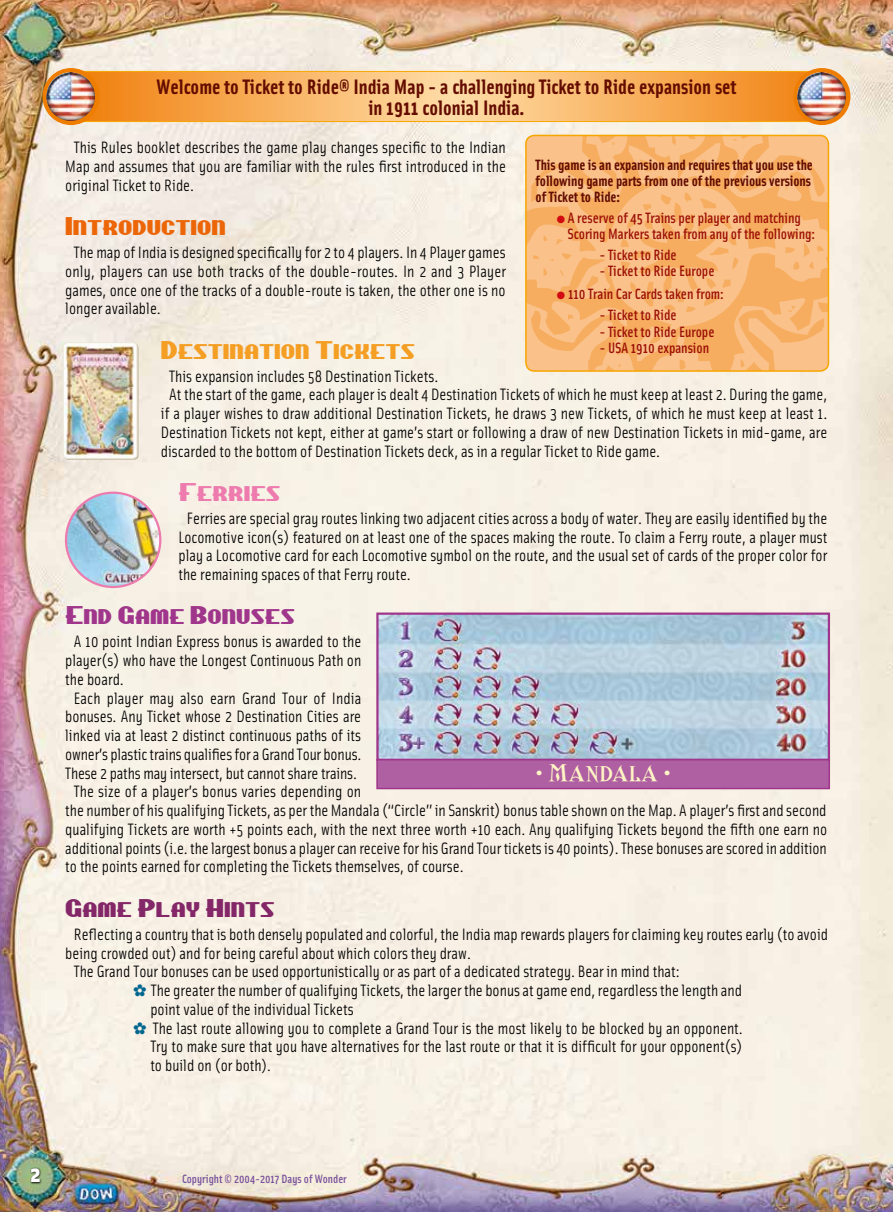
<style>
.page{position:relative;width:893px;height:1212px;background:#fff}
.page>*{position:absolute;margin:0;border:0;box-sizing:border-box;transform-origin:0 0}
.t1{font:900 22.5px "Solex OT";color:#fff}
.t2{font:21.6px "Chippewa Falls NF";color:#f59e24;scale:1.18 1}
.t3{font:21.6px "Chippewa Falls NF";color:#9f368b;scale:1.18 1}
.t4{font:21.6px "Chippewa Falls NF";color:#842768;scale:1.18 1}
.t5{font:21.6px "Chippewa Falls NF";color:#ec6608;scale:1.18 1}
.t6{font:21.6px "Chippewa Falls NF";color:#ee7bae;scale:1.18 1}
.t7{font:700 21px/21px "Solex OT";color:#640c00;text-align:center}
.t8{font:20.25px "Shangri La NF Small Caps";color:#fff5c5}
.t9{font:16.5px/18.8px "Solex OT";color:#000;text-align:justify}
.t10{font:500 15px/16.5px "Solex OT";letter-spacing:-.005em;color:#9c1006}
.t11{font:700 15px/15.8px "Solex OT";letter-spacing:-.005em;color:#640c00}
.t12{font:500 12px "Solex OT";color:#78509c}
.s1{font-size:15.75px}
.s2{color:#d20a11}
</style>
<div class="page">
<img style="left:0;top:0;width:893px;height:1212px">
<svg style="left:30px;top:1167px;width:12px;height:17px"></svg>
<svg style="left:88px;top:73px;width:717px;height:47px;background:#f8b160"></svg>
<div style="left:70px;top:71px;width:761px;height:51px;border:1px solid #f7a600;border-radius:13px"></div>
<div style="left:43px;top:68px;width:57px;height:57px;background:#ef7d00;border-radius:50%"></div>
<img style="left:46px;top:72px;width:49px;height:49px;border-radius:24px">
<div style="left:793px;top:68px;width:57px;height:57px;background:#ef7d00;border-radius:50%"></div>
<img style="left:797px;top:72px;width:49px;height:49px;border-radius:24px">
<img style="left:526px;top:135px;width:302px;height:236px">
<div style="left:525px;top:135px;width:304px;height:237px;border:2px solid #f7a600;border-radius:9px"></div>
<img style="left:66px;top:493px;width:94px;height:94px;border-radius:47px">
<div style="left:65px;top:492px;width:96px;height:96px;border:2px solid #ee7bae;border-radius:50%"></div>
<img style="left:379px;top:615px;width:448px;height:143px">
<div style="left:376px;top:612px;width:454px;height:149px;border:2px solid #9f368b"></div>
<div style="left:377px;top:760px;width:452px;height:28px;background:#af60a2"></div>
<div style="left:376px;top:759px;width:454px;height:30px;border:2px solid #9f368b"></div>
<div style="left:64px;top:343px;width:75px;height:117px;background:#d7cebc;border-radius:4px"></div>
<img style="left:65px;top:344px;width:70px;height:113px">
<div style="left:63px;top:342px;width:74px;height:117px;border:1px solid #ece6d8;border-radius:4px"></div>
<svg style="left:134px;top:984px;width:12px;height:12px"></svg>
<svg style="left:134px;top:1022px;width:12px;height:11px"></svg>
<p class="t7" style="left:156px;top:76px;width:582px">Welcome to Ticket to Ride® India Map - a challenging Ticket to Ride expansion set in 1911 colonial India.</p>
<p class="t9" style="left:65px;top:138px;width:442px;text-indent:8px">This Rules booklet describes the game play changes specific to the Indian Map and assumes that you are familiar with the rules first introduced in the original Ticket to Ride.</p>
<h2 class="t5" style="left:65px;top:211px;width:138px">Introduction</h2>
<p class="t9" style="left:65px;top:242px;width:442px;text-indent:8px">The map of India is designed specifically for 2 to 4 players. In 4 Player games only, players can use both tracks of the double-routes. In 2 and 3 Player games, once one of the tracks of a double-route is taken, the other one is no longer available.</p>
<h2 class="t2" style="left:161px;top:334px;width:217px">Destination Tickets</h2>
<p class="t9" style="left:169px;top:366px;width:271px">This expansion includes 58 Destination Tickets.</p>
<p class="t9" style="left:169px;top:385px;width:659px">At the start of the game, each player is dealt 4 Destination Tickets of which he must keep at least 2. During the game,</p>
<p class="t9" style="left:161px;top:403px;width:668px">if a player wishes to draw additional Destination Tickets, he draws 3 new Tickets, of which he must keep at least 1.</p>
<p class="t9" style="left:161px;top:422px;width:668px">Destination Tickets not kept, either at game’s start or following a draw of new Destination Tickets in mid-game, are</p>
<p class="t9" style="left:161px;top:441px;width:501px">discarded to the bottom of Destination Tickets deck, as in a regular Ticket to Ride game.</p>
<h2 class="t6" style="left:178px;top:477px;width:88px">Ferries</h2>
<p class="t9" style="left:178px;top:508px;width:650px;text-indent:8px">Ferries are special gray routes linking two adjacent cities across a body of water. They are easily identified by the Locomotive icon(s) featured on at least one of the spaces making the route. To claim a Ferry route, a player must play a Locomotive card for each Locomotive symbol on the route, and the usual set of cards of the proper color for the remaining spaces of that Ferry route.</p>
<h2 class="t3" style="left:65px;top:600px;width:196px">End Game Bonuses</h2>
<p class="t9" style="left:74px;top:632px;width:289px">A 10 point Indian Express bonus is awarded to the</p>
<p class="t9" style="left:65px;top:650px;width:297px">player(s) who have the Longest Continuous Path on</p>
<p class="t9" style="left:65px;top:669px;width:60px">the board.</p>
<p class="t9" style="left:74px;top:688px;width:289px">Each player may also earn Grand Tour of India</p>
<p class="t9" style="left:65px;top:707px;width:297px">bonuses. Any Ticket whose 2 Destination Cities are</p>
<p class="t9" style="left:65px;top:725px;width:297px">linked via at least 2 distinct continuous paths of its</p>
<p class="t9" style="left:65px;top:744px;width:298px">owner’s plastic trains qualifies for a Grand Tour bonus.</p>
<p class="t9" style="left:65px;top:763px;width:293px">These 2 paths may intersect, but cannot share trains.</p>
<p class="t9" style="left:74px;top:782px;width:289px">The size of a player’s bonus varies depending on</p>
<p class="t9" style="left:65px;top:800px;width:763px">the number of his qualifying Tickets, as per the Mandala (“Circle” in Sanskrit) bonus table shown on the Map. A player’s first and second</p>
<p class="t9" style="left:65px;top:819px;width:763px">qualifying Tickets are worth +5 points each, with the next three worth +10 each. Any qualifying Tickets beyond the fifth one earn no</p>
<p class="t9" style="left:65px;top:838px;width:763px">additional points (i.e. the largest bonus a player can receive for his Grand Tour tickets is 40 points). These bonuses are scored in addition</p>
<p class="t9" style="left:65px;top:857px;width:400px">to the points earned for completing the Tickets themselves, of course.</p>
<h2 class="t4" style="left:65px;top:892px;width:179px">Game Play Hints</h2>
<p class="t9" style="left:74px;top:924px;width:756px">Reflecting a country that is both densely populated and colorful, the India map rewards players for claiming key routes early (to avoid</p>
<p class="t9" style="left:65px;top:943px;width:407px">being crowded out) and for being careful about which colors they draw.</p>
<p class="t9" style="left:74px;top:961px;width:607px">The Grand Tour bonuses can be used opportunistically or as part of a dedicated strategy. Bear in mind that:</p>
<p class="t9" style="left:151px;top:980px;width:593px">The greater the number of qualifying Tickets, the larger the bonus at game end, regardless the length and</p>
<p class="t9" style="left:150px;top:999px;width:205px">point value of the individual Tickets</p>
<p class="t9" style="left:153px;top:1018px;width:592px">The last route allowing you to complete a Grand Tour is the most likely to be blocked by an opponent.</p>
<p class="t9" style="left:150px;top:1036px;width:594px">Try to make sure that you have alternatives for the last route or that it is difficult for your opponent(s)</p>
<p class="t9" style="left:150px;top:1055px;width:122px">to build on (or both<span class="s1">).</span></p>
<p class="t11" style="left:536px;top:157px;width:279px">This game is an expansion and requires that you use the following game parts from one of the previous versions of Ticket to Ride:</p>
<p class="t10" style="left:567px;top:209px;width:249px;text-indent:-11px"><span class="s2">●</span> A reserve of 45 Trains per player and matching<br>Scoring Markers taken from any of the following:</p>
<p class="t10" style="left:599px;top:246px;width:79px">- Ticket to Ride</p>
<p class="t10" style="left:599px;top:262px;width:117px">- Ticket to Ride Europe</p>
<p class="t10" style="left:557px;top:285px;width:168px"><span class="s2">●</span> 110 Train Car Cards taken from:</p>
<p class="t10" style="left:599px;top:306px;width:79px">- Ticket to Ride</p>
<p class="t10" style="left:599px;top:322px;width:117px">- Ticket to Ride Europe</p>
<p class="t10" style="left:599px;top:339px;width:111px">- USA 1910 expansion</p>
<p class="t8" style="left:537px;top:759px;width:134px">• MANDALA •</p>
<h1 class="t1" style="left:31px;top:1158px;width:11px">2</h1>
<p class="t12" style="left:182px;top:1171px;width:166px">Copyright © 2004-2017 Days of Wonder</p>
</div>
